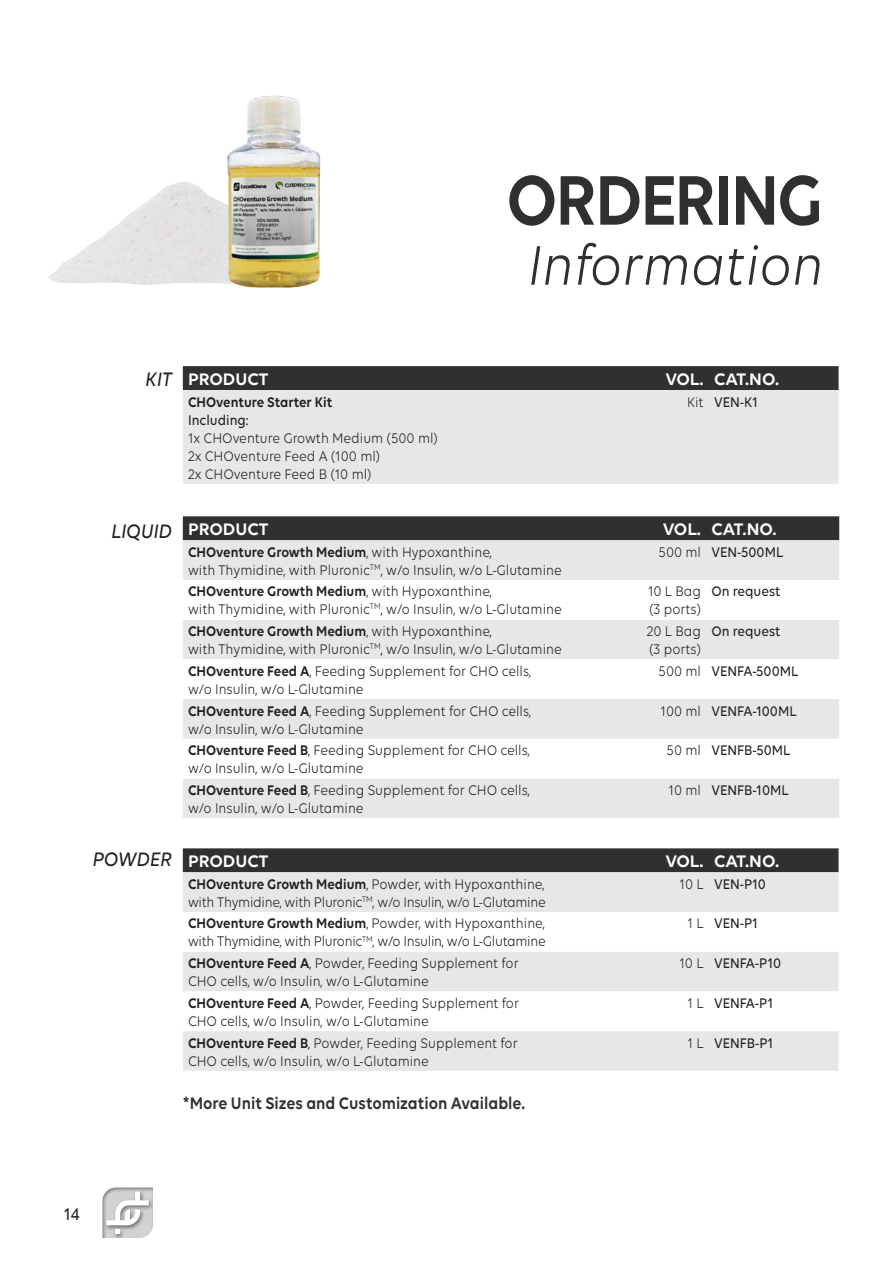
<style>
.page{position:relative;width:893px;height:1263px;background:#fff}
.page>*{position:absolute;margin:0;border:0;box-sizing:border-box;transform-origin:0 0}
.Einf__Abs{font:600 75.6px "Volte";letter-spacing:-.03em;color:#312f30;scale:.9 1}
.Einf__Abs-2{font:italic 60px "Volte";color:#312f30;scale:.9 1}
.t1{font:italic 500 21px "Volte";color:#231f20;scale:.9 1}
.Einf__Abs-3{font:600 18px "Volte";color:#fff}
.t2{font:600 18px "Volte";color:#312f30;scale:.9 1}
.t3{font:500 18px "Volte";color:#231f20;scale:.9 1}
.Einf__Abs-4{font:15px/18px "Volte";color:#231f20;scale:.9 1}
.Einf__Abs-5{font:15px/18px "Volte";letter-spacing:-.02em;color:#231f20;scale:.9 1}
.Einf__Abs-6{font:500 15px "Volte";color:#231f20;scale:.9 1}
.Einf__Abs-7{font:600 15px "Volte";color:#231f20;scale:.9 1}
.s1{font-weight:600}
</style>
<div class="page">
<div style="left:102px;top:1187px;width:51px;height:53px;background:#231f20;opacity:.59"></div>
<div style="left:183px;top:516px;width:656px;height:24px;background:#312f30"></div>
<div style="left:183px;top:540px;width:656px;height:278px;background:#e6e7e9"></div>
<svg style="left:183px;top:580px;width:656px;height:198px"></svg>
<div style="left:183px;top:848px;width:655px;height:24px;background:#312f30"></div>
<div style="left:183px;top:872px;width:655px;height:199px;background:#e6e7e9"></div>
<svg style="left:183px;top:912px;width:655px;height:40px"></svg>
<svg style="left:183px;top:991px;width:655px;height:40px"></svg>
<img style="left:48px;top:182px;width:179px;height:103px">
<img style="left:227px;top:96px;width:93px;height:192px">
<div style="left:183px;top:366px;width:655px;height:24px;background:#312f30"></div>
<div style="left:183px;top:390px;width:655px;height:94px;background:#e6e7e9"></div>
<p class="Einf__Abs" style="left:506px;top:155px;width:353px">ORDERING</p>
<p class="Einf__Abs-2" style="left:527px;top:231px;width:330px">Information</p>
<p class="t1" style="left:145px;top:367px;width:31px">KIT</p>
<p class="Einf__Abs-3" style="left:188px;top:368px;width:82px">PRODUCT</p>
<p class="Einf__Abs-3" style="left:665px;top:368px;width:40px">VOL.</p>
<p class="Einf__Abs-3" style="left:714px;top:368px;width:67px">CAT.NO.</p>
<p class="Einf__Abs-7" style="left:188px;top:393px;width:162px">CHOventure Starter Kit</p>
<p class="Einf__Abs-6" style="left:188px;top:411px;width:69px">Including:</p>
<p class="Einf__Abs-4" style="left:188px;top:428px;width:279px">1x CHOventure Growth Medium (500 ml)</p>
<p class="Einf__Abs-4" style="left:188px;top:446px;width:215px">2x CHOventure Feed A (100 ml)</p>
<p class="Einf__Abs-4" style="left:188px;top:464px;width:205px">2x CHOventure Feed B (10 ml)</p>
<p class="Einf__Abs-4" style="left:687px;top:392px;width:20px">Kit</p>
<p class="Einf__Abs-6" style="left:714px;top:393px;width:50px">VEN-K1</p>
<p class="t1" style="left:111px;top:519px;width:69px">LIQUID</p>
<p class="Einf__Abs-3" style="left:188px;top:518px;width:82px">PRODUCT</p>
<p class="Einf__Abs-3" style="left:663px;top:518px;width:40px">VOL.</p>
<p class="Einf__Abs-3" style="left:711px;top:518px;width:67px">CAT.NO.</p>
<p class="Einf__Abs-4" style="left:188px;top:543px;width:417px"><span class="s1">CHOventure Growth Medium</span>, with Hypoxanthine,<br>with Thymidine, with Pluronic<sup>TM</sup>, w/o Insulin, w/o L-Glutamine</p>
<p class="Einf__Abs-4" style="left:658px;top:543px;width:49px">500 ml</p>
<p class="Einf__Abs-6" style="left:711px;top:543px;width:81px">VEN-500ML</p>
<p class="Einf__Abs-4" style="left:188px;top:582px;width:417px"><span class="s1">CHOventure Growth Medium</span>, with Hypoxanthine,<br>with Thymidine, with Pluronic<sup>TM</sup>, w/o Insulin, w/o L-Glutamine</p>
<p class="Einf__Abs-4" style="left:648px;top:582px;width:60px">10 L Bag</p>
<p class="Einf__Abs-6" style="left:711px;top:583px;width:78px">On request</p>
<p class="Einf__Abs-4" style="left:649px;top:600px;width:59px">(3 ports)</p>
<p class="Einf__Abs-4" style="left:188px;top:622px;width:417px"><span class="s1">CHOventure Growth Medium</span>, with Hypoxanthine,<br>with Thymidine, with Pluronic<sup>TM</sup>, w/o Insulin, w/o L-Glutamine</p>
<p class="Einf__Abs-4" style="left:647px;top:622px;width:62px">20 L Bag</p>
<p class="Einf__Abs-4" style="left:649px;top:640px;width:59px">(3 ports)</p>
<p class="Einf__Abs-6" style="left:711px;top:622px;width:78px">On request</p>
<p class="Einf__Abs-4" style="left:188px;top:662px;width:383px"><span class="s1">CHOventure Feed A</span>, Feeding Supplement for CHO cells, w/o Insulin, w/o L-Glutamine</p>
<p class="Einf__Abs-4" style="left:658px;top:662px;width:49px">500 ml</p>
<p class="Einf__Abs-6" style="left:711px;top:662px;width:98px">VENFA-500ML</p>
<p class="Einf__Abs-4" style="left:188px;top:701px;width:383px"><span class="s1">CHOventure Feed A</span>, Feeding Supplement for CHO cells,</p>
<p class="Einf__Abs-4" style="left:188px;top:719px;width:197px">w/o Insulin, w/o L-Glutamine</p>
<p class="Einf__Abs-4" style="left:660px;top:701px;width:47px">100 ml</p>
<p class="Einf__Abs-6" style="left:711px;top:702px;width:96px">VENFA-100ML</p>
<p class="Einf__Abs-4" style="left:188px;top:741px;width:382px"><span class="s1">CHOventure Feed B</span>, Feeding Supplement for CHO cells,</p>
<p class="Einf__Abs-4" style="left:188px;top:759px;width:197px">w/o Insulin, w/o L-Glutamine</p>
<p class="Einf__Abs-4" style="left:188px;top:781px;width:382px"><span class="s1">CHOventure Feed B</span>, Feeding Supplement for CHO cells,</p>
<p class="Einf__Abs-4" style="left:188px;top:799px;width:197px">w/o Insulin, w/o L-Glutamine</p>
<p class="Einf__Abs-4" style="left:667px;top:741px;width:40px">50 ml</p>
<p class="Einf__Abs-6" style="left:711px;top:742px;width:89px">VENFB-50ML</p>
<p class="Einf__Abs-4" style="left:669px;top:781px;width:38px">10 ml</p>
<p class="Einf__Abs-6" style="left:711px;top:781px;width:87px">VENFB-10ML</p>
<p class="t1" style="left:93px;top:847px;width:89px">POWDER</p>
<p class="Einf__Abs-3" style="left:188px;top:851px;width:82px">PRODUCT</p>
<p class="Einf__Abs-3" style="left:665px;top:851px;width:40px">VOL.</p>
<p class="Einf__Abs-3" style="left:714px;top:851px;width:67px">CAT.NO.</p>
<p class="Einf__Abs-5" style="left:188px;top:875px;width:399px"><span class="s1">CHOventure Growth Medium</span>, Powder, with Hypoxanthine, with Thymidine, with Pluronic<sup>TM</sup>, w/o Insulin, w/o L-Glutamine</p>
<p class="Einf__Abs-4" style="left:679px;top:875px;width:28px">10 L</p>
<p class="Einf__Abs-6" style="left:714px;top:875px;width:59px">VEN-P10</p>
<p class="Einf__Abs-5" style="left:188px;top:914px;width:399px"><span class="s1">CHOventure Growth Medium</span>, Powder, with Hypoxanthine, with Thymidine, with Pluronic<sup>TM</sup>, w/o Insulin, w/o L-Glutamine</p>
<p class="Einf__Abs-4" style="left:688px;top:914px;width:19px">1 L</p>
<p class="Einf__Abs-6" style="left:714px;top:915px;width:50px">VEN-P1</p>
<p class="Einf__Abs-4" style="left:188px;top:954px;width:369px"><span class="s1">CHOventure Feed A</span>, Powder, Feeding Supplement for<br>CHO cells, w/o Insulin, w/o L-Glutamine</p>
<p class="Einf__Abs-4" style="left:679px;top:954px;width:28px">10 L</p>
<p class="Einf__Abs-6" style="left:714px;top:955px;width:76px">VENFA-P10</p>
<p class="Einf__Abs-4" style="left:188px;top:994px;width:369px"><span class="s1">CHOventure Feed A</span>, Powder, Feeding Supplement for<br>CHO cells, w/o Insulin, w/o L-Glutamine</p>
<p class="Einf__Abs-4" style="left:688px;top:994px;width:19px">1 L</p>
<p class="Einf__Abs-6" style="left:714px;top:994px;width:67px">VENFA-P1</p>
<p class="Einf__Abs-4" style="left:188px;top:1033px;width:368px"><span class="s1">CHOventure Feed B</span>, Powder, Feeding Supplement for<br>CHO cells, w/o Insulin, w/o L-Glutamine</p>
<p class="Einf__Abs-4" style="left:687px;top:1033px;width:19px">1 L</p>
<p class="Einf__Abs-6" style="left:714px;top:1034px;width:67px">VENFB-P1</p>
<p class="t2" style="left:183px;top:1092px;width:382px">*More Unit Sizes and Customization Available.</p>
<p class="t3" style="left:64px;top:1204px;width:19px">14</p>
</div>
